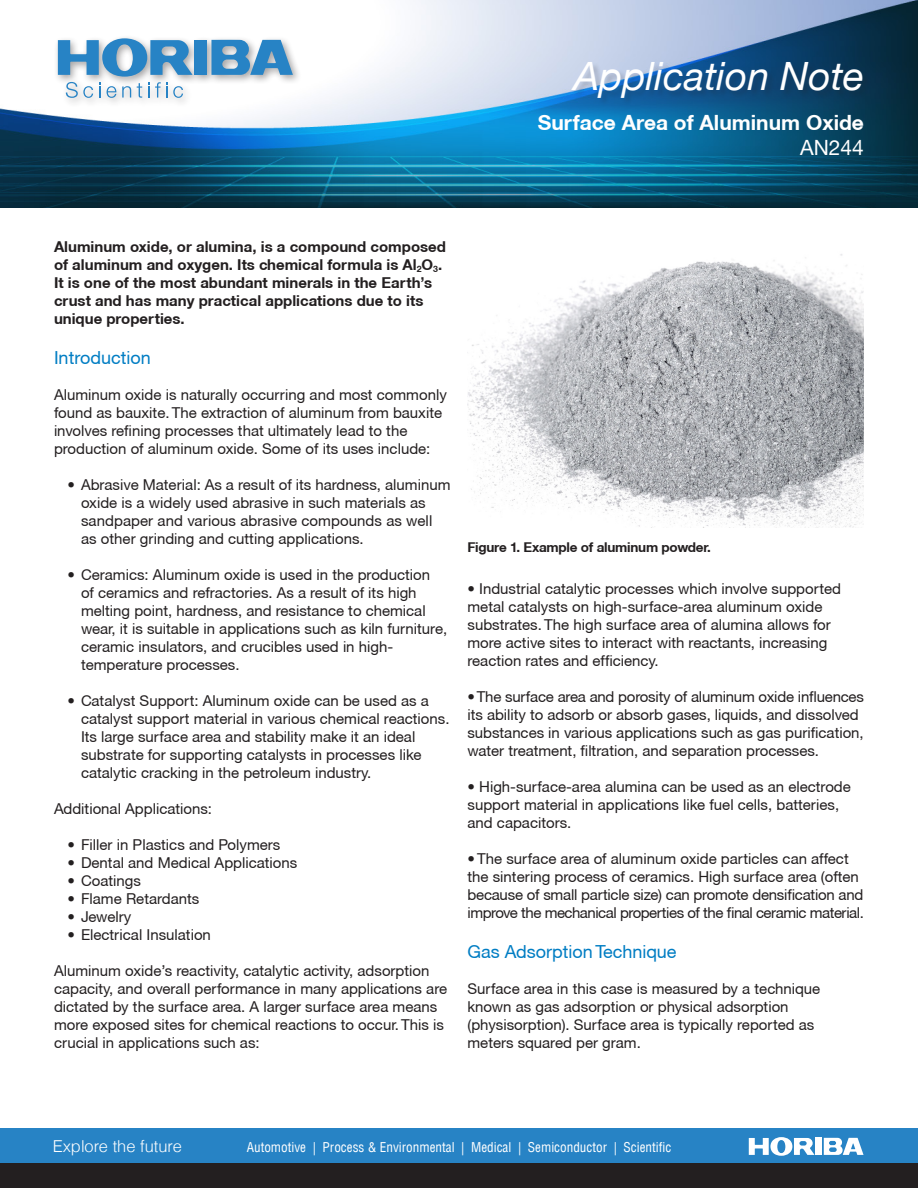
<style>
.page{position:relative;width:918px;height:1188px;background:#fff}
.page>*{position:absolute;margin:0;border:0;box-sizing:border-box;transform-origin:0 0}
.t1{font:italic 39px "Helvetica Neue LT";color:#fff}
.t2{font:italic 100 36px "Helvetica Neue LT";color:#fff;scale:1.25 1}
.t3{font:700 21px "Helvetica Neue CE";color:#fff}
.t4{font:21px "Helvetica Neue CE";color:#fff}
.t5{font:18px "Helvetica Neue CE";color:#007dc3}
.t6{font:300 16.5px "Helvetica LT";color:#fff}
.t7{font:15px/18px "Helvetica Neue CE";color:#231f20}
.t8{font:700 15px/18px "Helvetica Neue CE";color:#231f20}
.t9{font:700 13.5px "Helvetica Neue CE";letter-spacing:-.015em;color:#231f20}
.t10{font:condensed 13.2px "Helvetica LT";color:#fff}
</style>
<div class="page">
<img style="left:0;top:0;width:918px;height:207px">
<div style="left:54px;top:34px;width:248px;height:74px;background:#231f20;opacity:.4"></div>
<div style="left:195px;top:40px;width:12px;height:35px;background:#2783c5"></div>
<svg style="left:211px;top:40px;width:82px;height:35px;background:#609ecb"></svg>
<svg style="left:58px;top:38px;width:135px;height:60px"></svg>
<div style="left:572px;top:62px;width:299px;height:44px;background:#231f20;opacity:.2"></div>
<div style="left:0;top:1128px;width:918px;height:35px;background:#2783c5"></div>
<div style="left:0;top:1163px;width:918px;height:25px;background:#231f20"></div>
<img style="left:749px;top:1137px;width:43px;height:19px">
<img style="left:794px;top:1138px;width:27px;height:17px">
<img style="left:824px;top:1138px;width:40px;height:17px">
<img style="left:468px;top:254px;width:396px;height:273px">
<p class="t1" style="left:574px;top:52px;width:292px">Application Note</p>
<p class="t2" style="left:556px;top:72px;width:248px">Application Note</p>
<p class="t3" style="left:538px;top:110px;width:328px">Surface Area of Aluminum Oxide</p>
<p class="t4" style="left:800px;top:135px;width:65px">AN244</p>
<p class="t8" style="left:54px;top:238px;width:394px">Aluminum oxide, or alumina, is a compound composed of aluminum and oxygen. Its chemical formula is Al<sub>2</sub>O<sub>3</sub>.<br>It is one of the most abundant minerals in the Earth’s crust and has many practical applications due to its unique properties.</p>
<p class="t5" style="left:54px;top:347px;width:98px">Introduction</p>
<p class="t7" style="left:54px;top:386px;width:394px">Aluminum oxide is naturally occurring and most commonly found as bauxite. The extraction of aluminum from bauxite involves refining processes that ultimately lead to the production of aluminum oxide. Some of its uses include:</p>
<p class="t7" style="left:81px;top:476px;width:371px;text-indent:-14px">• Abrasive Material: As a result of its hardness, aluminum oxide is a widely used abrasive in such materials as sandpaper and various abrasive compounds as well as other grinding and cutting applications.</p>
<p class="t7" style="left:81px;top:566px;width:368px;text-indent:-14px">• Ceramics: Aluminum oxide is used in the production<br>of ceramics and refractories. As a result of its high melting point, hardness, and resistance to chemical wear, it is suitable in applications such as kiln furniture, ceramic insulators, and crucibles used in high&shy;temperature processes.</p>
<p class="t7" style="left:81px;top:692px;width:370px;text-indent:-14px">• Catalyst Support: Aluminum oxide can be used as a catalyst support material in various chemical reactions.<br>Its large surface area and stability make it an ideal substrate for supporting catalysts in processes like catalytic cracking in the petroleum industry.</p>
<p class="t7" style="left:54px;top:800px;width:160px">Additional Applications:</p>
<p class="t7" style="left:68px;top:836px;width:214px">• Filler in Plastics and Polymers</p>
<p class="t7" style="left:68px;top:854px;width:231px">• Dental and Medical Applications</p>
<p class="t7" style="left:68px;top:872px;width:75px">• Coatings</p>
<p class="t7" style="left:68px;top:890px;width:133px">• Flame Retardants</p>
<p class="t7" style="left:68px;top:908px;width:65px">• Jewelry</p>
<p class="t7" style="left:68px;top:926px;width:145px">• Electrical Insulation</p>
<p class="t7" style="left:54px;top:962px;width:395px">Aluminum oxide’s reactivity, catalytic activity, adsorption capacity, and overall performance in many applications are dictated by the surface area. A larger surface area means more exposed sites for chemical reactions to occur. This is crucial in applications such as:</p>
<p class="t9" style="left:468px;top:539px;width:245px">Figure 1. Example of aluminum powder.</p>
<p class="t7" style="left:468px;top:580px;width:375px">• Industrial catalytic processes which involve supported metal catalysts on high-surface-area aluminum oxide substrates. The high surface area of alumina allows for more active sites to interact with reactants, increasing reaction rates and efficiency.</p>
<p class="t7" style="left:468px;top:688px;width:398px">• The surface area and porosity of aluminum oxide influences its ability to adsorb or absorb gases, liquids, and dissolved substances in various applications such as gas purification, water treatment, filtration, and separation processes.</p>
<p class="t7" style="left:468px;top:778px;width:385px">• High-surface-area alumina can be used as an electrode support material in applications like fuel cells, batteries, and capacitors.</p>
<p class="t7" style="left:468px;top:850px;width:398px">• The surface area of aluminum oxide particles can affect the sintering process of ceramics. High surface area (often because of small particle size) can promote densification and improve the mechanical properties of the final ceramic material.</p>
<p class="t5" style="left:468px;top:940px;width:210px">Gas Adsorption Technique</p>
<p class="t7" style="left:468px;top:979px;width:354px">Surface area in this case is measured by a technique known as gas adsorption or physical adsorption (physisorption). Surface area is typically reported as meters squared per gram.</p>
<p class="t6" style="left:53px;top:1136px;width:131px">Explore the future</p>
<p class="t10" style="left:247px;top:1138px;width:426px">Automotive | Process &amp; Environmental | Medical | Semiconductor | Scientific</p>
</div>
